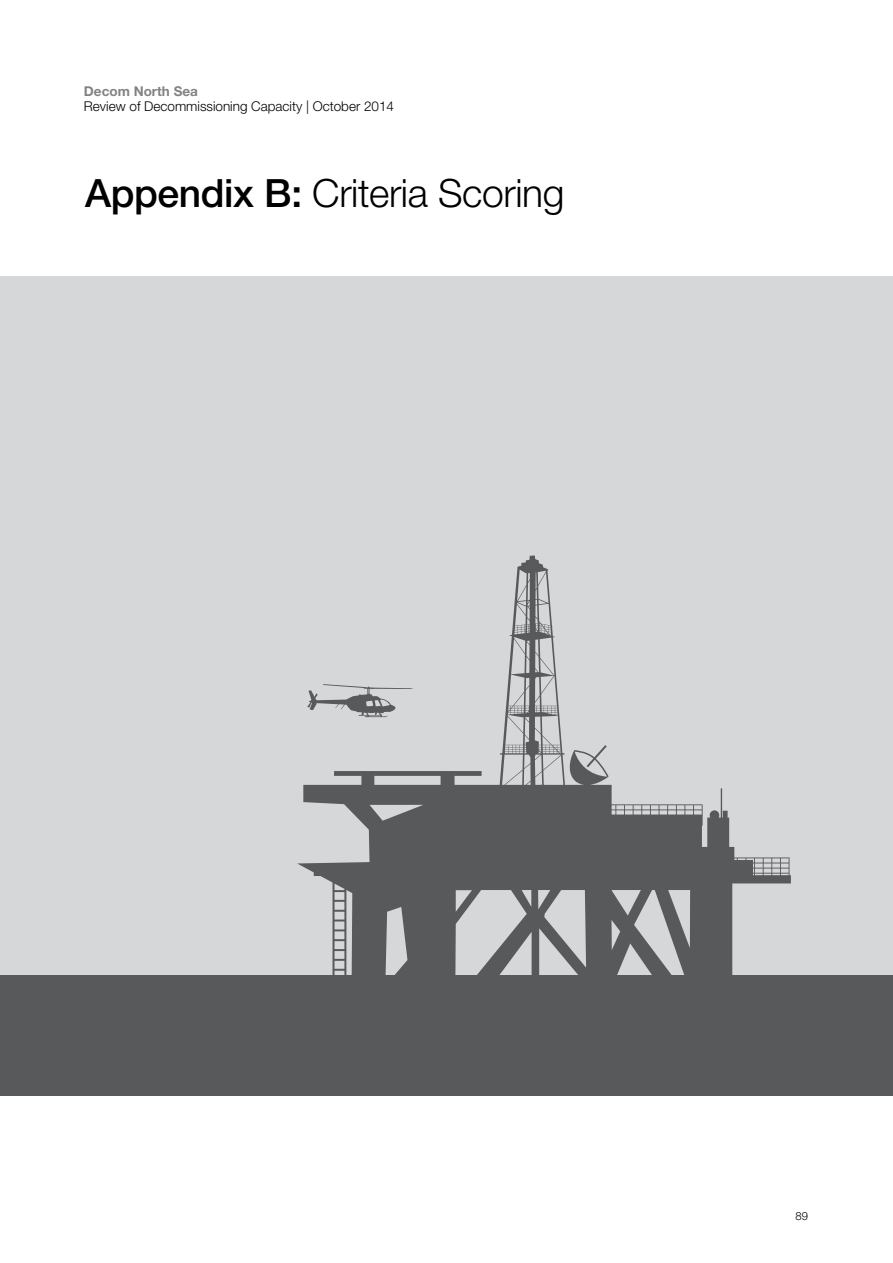
<style>
.page{position:relative;width:893px;height:1263px;background:#fff}
.page>*{position:absolute;margin:0;border:0;box-sizing:border-box;transform-origin:0 0}
.t1{font:300 39px "Helvetica Neue";letter-spacing:-.01em;color:#000}
.t2{font:300 13.5px "Helvetica Neue";color:#000}
.t3{font:700 13.5px "Helvetica Neue";color:#808285}
.t4{font:300 11.25px "Helvetica Neue";color:#000}
.s1{font-weight:500}
</style>
<div class="page">
<div style="left:0;top:276px;width:893px;height:819px;background:#d5d7d8"></div>
<div style="left:0;top:975px;width:893px;height:120px;background:#58595b"></div>
<svg style="left:297px;top:555px;width:494px;height:420px"></svg>
<p class="t3" style="left:84px;top:82px;width:116px">Decom North Sea</p>
<p class="t2" style="left:84px;top:98px;width:312px">Review of Decommissioning Capacity | October 2014</p>
<h1 class="t1" style="left:85px;top:169px;width:481px"><span class="s1">Appendix B:</span> Criteria Scoring</h1>
<p class="t4" style="left:795px;top:1209px;width:14px">89</p>
</div>
